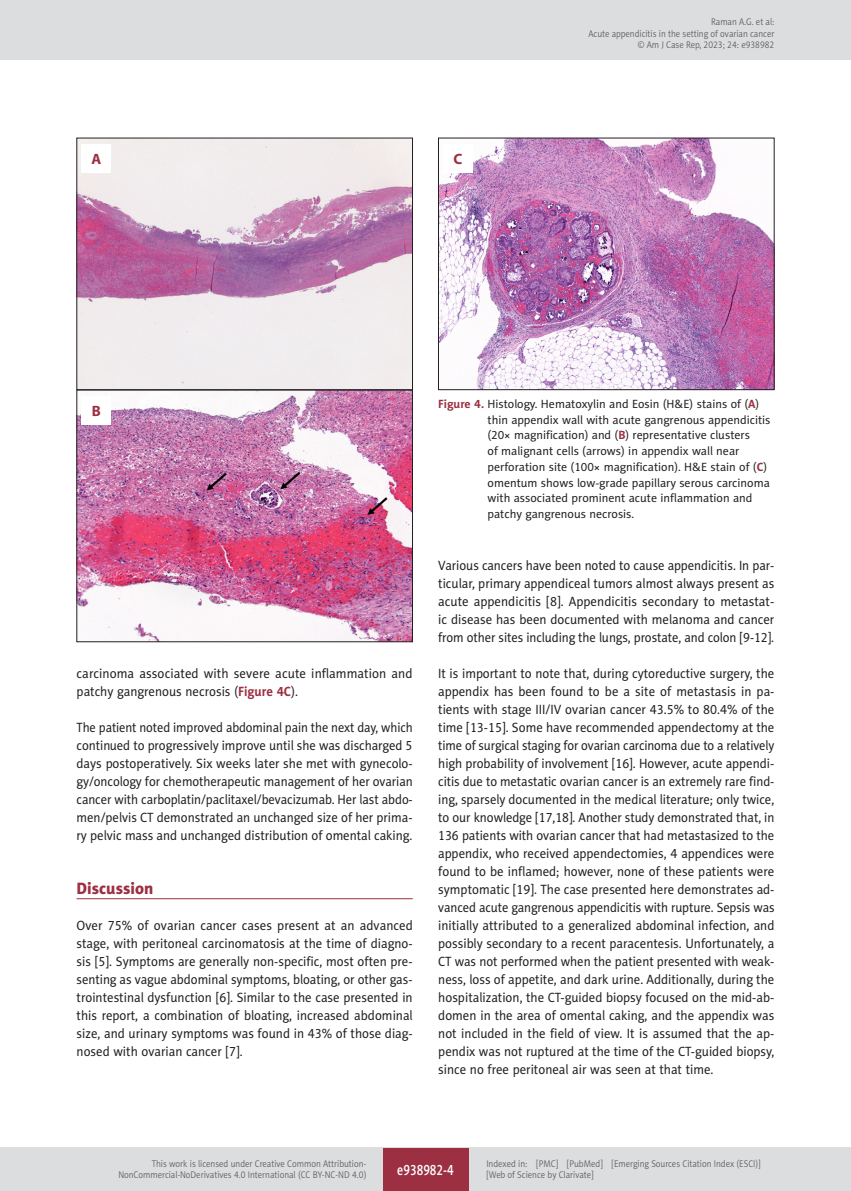
<style>
.page{position:relative;width:851px;height:1191px;background:#fff}
.page>*{position:absolute;margin:0;border:0;box-sizing:border-box;transform-origin:0 0}
.AJCR_Headline_1{font:16.5px "Naomi Sans EFN Heavy";color:#9d2f42}
.t1{font:15px "Naomi Sans EFN Medium";color:#fff;scale:.8 1}
.t2{font:700 15px "Myriad Pro";color:#9d2f42}
.AJCR_Body{font:13.5px/18px "Naomi Sans EFN";color:#231f20;text-align:justify;scale:.95 1}
.AJCR_Body-2{font:13.5px/18px "Naomi Sans EFN";color:#231f20;scale:.96 1}
.AJCR_Body-3{font:13.5px/18px "Naomi Sans EFN";color:#231f20;text-align:justify;scale:.93 1}
.AJCR_Body-4{font:13.5px/18px "Naomi Sans EFN";color:#231f20;text-align:justify;scale:.94 1}
.AJCR_Rycina_tytul{font:12px/15.8px "Naomi Sans EFN";color:#231f20}
.t3{font:9.75px/11.2px "Naomi Sans EFN Light";color:#57585a;text-align:right;scale:.9 1}
.s1{font-weight:700;color:#9d2f42}
</style>
<div class="page">
<hr style="left:77px;top:898px;width:335px;height:1px;background:#9d2f42">
<img style="left:79px;top:140px;width:331px;height:500px">
<div style="left:82px;top:144px;width:29px;height:28px;background:#fff"></div>
<img style="left:440px;top:140px;width:332px;height:248px">
<div style="left:438px;top:138px;width:336px;height:252px;border:1px solid #231f20"></div>
<div style="left:443px;top:144px;width:29px;height:28px;background:#fff"></div>
<div style="left:82px;top:396px;width:29px;height:28px;background:#fff"></div>
<div style="left:0;top:0;width:850px;height:60px;background:#dcdddf"></div>
<hr style="left:850px;top:0;width:1px;height:60px;background:#dcdddf">
<div style="left:0;top:1148px;width:850px;height:43px;background:#dcdddf"></div>
<div style="left:383px;top:1147px;width:85px;height:43px;background:#9d2f42"></div>
<p class="t2" style="left:91px;top:149px;width:11px">A</p>
<p class="t2" style="left:453px;top:149px;width:10px">C</p>
<p class="t3" style="left:588px;top:16px;width:208px">Raman A.G. et al:<br>Acute appendicitis in the setting of ovarian cancer © Am J Case Rep, 2023; 24: e938982</p>
<p class="t2" style="left:92px;top:401px;width:11px">B</p>
<p class="AJCR_Body-2" style="left:77px;top:664px;width:351px">carcinoma associated with severe acute inflammation and patchy gangrenous necrosis (<span class="s1">Figure 4C</span>).</p>
<p class="AJCR_Body-3" style="left:77px;top:718px;width:363px">The patient noted improved abdominal pain the next day, which continued to progressively improve until she was discharged 5 days postoperatively. Six weeks later she met with gynecolo&shy;gy/oncology for chemotherapeutic management of her ovarian cancer with carboplatin/paclitaxel/bevacizumab. Her last abdo&shy;men/pelvis CT demonstrated an unchanged size of her prima&shy;ry pelvic mass and unchanged distribution of omental caking.</p>
<p class="AJCR_Headline_1" style="left:77px;top:878px;width:78px">Discussion</p>
<p class="AJCR_Body-2" style="left:77px;top:916px;width:352px;text-align:justify">Over 75% of ovarian cancer cases present at an advanced stage, with peritoneal carcinomatosis at the time of diagno&shy;sis [5]. Symptoms are generally non-specific, most often pre&shy;senting as vague abdominal symptoms, bloating, or other gas&shy;trointestinal dysfunction [6]. Similar to the case presented in this report, a combination of bloating, increased abdominal size, and urinary symptoms was found in 43% of those diag&shy;nosed with ovarian cancer [7].</p>
<p class="AJCR_Rycina_tytul" style="left:487px;top:396px;width:284px;text-indent:-49px"><span class="s1">Figure 4.</span> Histology. Hematoxylin and Eosin (H&amp;E) stains of (<span class="s1">A</span>) thin appendix wall with acute gangrenous appendicitis (20× magnification) and (<span class="s1">B</span>) representative clusters<br>of malignant cells (arrows) in appendix wall near perforation site (100× magnification). H&amp;E stain of (<span class="s1">C</span>) omentum shows low-grade papillary serous carcinoma with associated prominent acute inflammation and patchy gangrenous necrosis.</p>
<p class="AJCR_Body-4" style="left:438px;top:556px;width:359px">Various cancers have been noted to cause appendicitis. In par&shy;ticular, primary appendiceal tumors almost always present as acute appendicitis [8]. Appendicitis secondary to metastat&shy;ic disease has been documented with melanoma and cancer from other sites including the lungs, prostate, and colon [9-12].</p>
<p class="AJCR_Body" style="left:438px;top:664px;width:355px">It is important to note that, during cytoreductive surgery, the appendix has been found to be a site of metastasis in pa&shy;tients with stage III/IV ovarian cancer 43.5% to 80.4% of the time [13-15]. Some have recommended appendectomy at the time of surgical staging for ovarian carcinoma due to a relatively high probability of involvement [16]. However, acute appendi&shy;citis due to metastatic ovarian cancer is an extremely rare find&shy;ing, sparsely documented in the medical literature; only twice, to our knowledge [17,18]. Another study demonstrated that, in 136 patients with ovarian cancer that had metastasized to the appendix, who received appendectomies, 4 appendices were found to be inflamed; however, none of these patients were symptomatic [19]. The case presented here demonstrates ad&shy;vanced acute gangrenous appendicitis with rupture. Sepsis was initially attributed to a generalized abdominal infection, and possibly secondary to a recent paracentesis. Unfortunately, a CT was not performed when the patient presented with weak&shy;ness, loss of appetite, and dark urine. Additionally, during the hospitalization, the CT-guided biopsy focused on the mid-ab&shy;domen in the area of omental caking, and the appendix was not included in the field of view. It is assumed that the ap&shy;pendix was not ruptured at the time of the CT-guided biopsy, since no free peritoneal air was seen at that time.</p>
<p class="t3" style="left:118px;top:1158px;width:277px">This work is licensed under Creative Common Attribution-<br>NonCommercial-NoDerivatives 4.0 International (CC BY-NC-ND 4.0)</p>
<p class="t1" style="left:397px;top:1160px;width:72px">e938982-4</p>
<p class="t3" style="left:486px;top:1158px;width:306px;text-align:left">Indexed in: [PMC] [PubMed] [Emerging Sources Citation Index (ESCI)] [Web of Science by Clarivate]</p>
</div>
